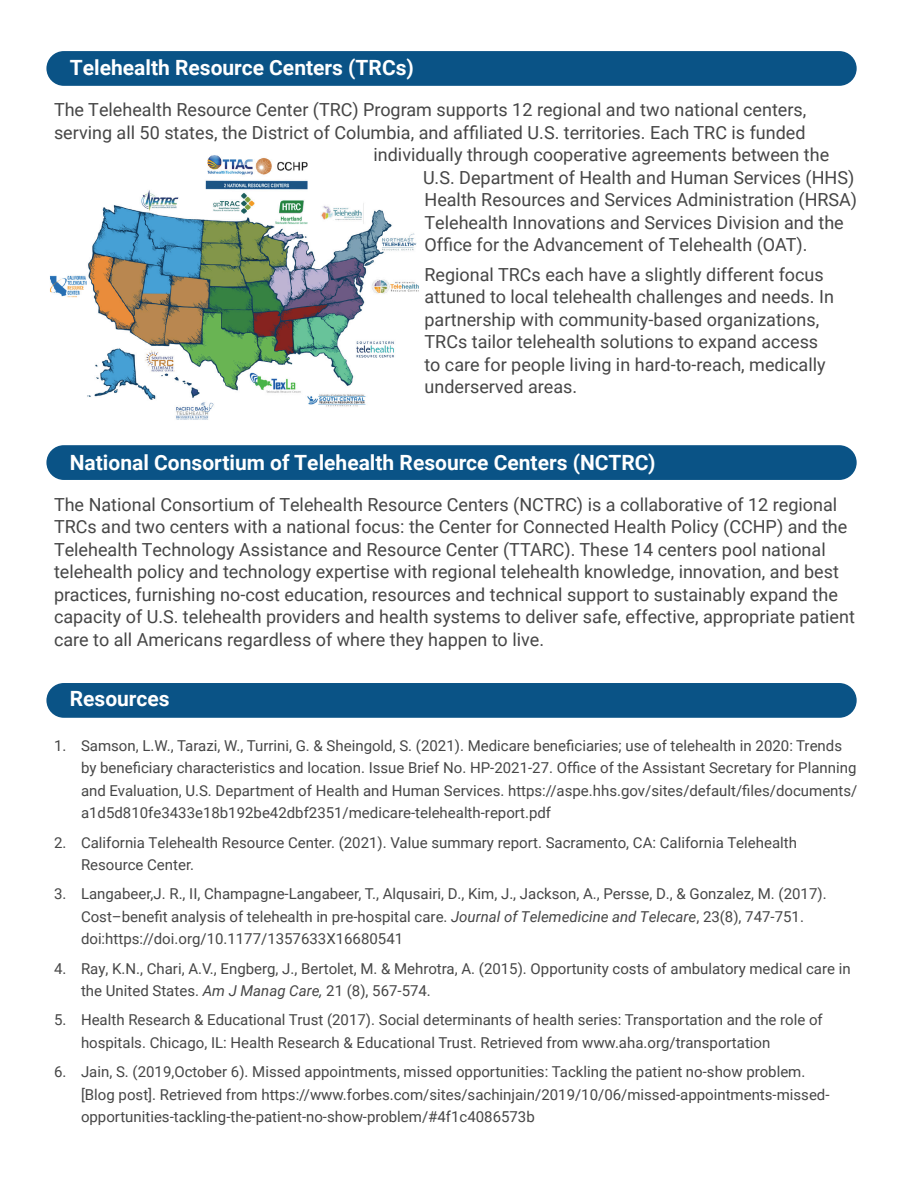
<style>
.page{position:relative;width:918px;height:1188px;background:#fff}
.page>*{position:absolute;margin:0;border:0;box-sizing:border-box;transform-origin:0 0}
.NCTRC_Subhead{font:700 21px "Roboto";color:#fff}
.NCTRC_Body_Text{font:18px/22.5px "Roboto";color:#464646}
.t1{font:15px/22.5px "Roboto";color:#464646}
.s1{font-style:italic}
</style>
<div class="page">
<div style="left:46px;top:445px;width:811px;height:35px;background:#0a5386;border-radius:17px"></div>
<div style="left:46px;top:51px;width:811px;height:35px;background:#0a5386;border-radius:17px"></div>
<div style="left:46px;top:683px;width:811px;height:35px;background:#0a5386;border-radius:17px"></div>
<img style="left:50px;top:155px;width:369px;height:265px">
<p class="NCTRC_Subhead" style="left:70px;top:52px;width:346px">Telehealth Resource Centers (TRCs)</p>
<p class="NCTRC_Body_Text" style="left:54px;top:98px;width:754px">The Telehealth Resource Center (TRC) Program supports 12 regional and two national centers,</p>
<p class="NCTRC_Body_Text" style="left:54px;top:121px;width:753px">serving all 50 states, the District of Columbia, and affiliated U.S. territories. Each TRC is funded</p>
<p class="NCTRC_Body_Text" style="left:374px;top:143px;width:457px">individually through cooperative agreements between the</p>
<p class="NCTRC_Body_Text" style="left:423px;top:166px;width:433px">U.S. Department of Health and Human Services (HHS)</p>
<p class="NCTRC_Body_Text" style="left:424px;top:188px;width:434px">Health Resources and Services Administration (HRSA)</p>
<p class="NCTRC_Body_Text" style="left:424px;top:211px;width:421px">Telehealth Innovations and Services Division and the</p>
<p class="NCTRC_Body_Text" style="left:424px;top:233px;width:384px">Office for the Advancement of Telehealth (OAT).</p>
<p class="NCTRC_Body_Text" style="left:424px;top:262px;width:411px">Regional TRCs each have a slightly different focus attuned to local telehealth challenges and needs. In partnership with community-based organizations, TRCs tailor telehealth solutions to expand access to care for people living in hard-to-reach, medically underserved areas.</p>
<p class="NCTRC_Subhead" style="left:70px;top:448px;width:587px">National Consortium of Telehealth Resource Centers (NCTRC)</p>
<p class="NCTRC_Body_Text" style="left:54px;top:492px;width:803px">The National Consortium of Telehealth Resource Centers (NCTRC) is a collaborative of 12 regional TRCs and two centers with a national focus: the Center for Connected Health Policy (CCHP) and the Telehealth Technology Assistance and Resource Center (TTARC). These 14 centers pool national telehealth policy and technology expertise with regional telehealth knowledge, innovation, and best practices, furnishing no-cost education, resources and technical support to sustainably expand the capacity of U.S. telehealth providers and health systems to deliver safe, effective, appropriate patient care to all Americans regardless of where they happen to live.</p>
<p class="NCTRC_Subhead" style="left:70px;top:684px;width:101px">Resources</p>
<p class="t1" style="left:81px;top:734px;width:778px;text-indent:-27px">1. Samson, L.W., Tarazi, W., Turrini, G. &amp; Sheingold, S. (2021). Medicare beneficiaries; use of telehealth in 2020: Trends by beneficiary characteristics and location. Issue Brief No. HP-2021-27. Office of the Assistant Secretary for Planning and Evaluation, U.S. Department of Health and Human Services. https://aspe.hhs.gov/sites/default/files/documents/ a1d5d810fe3433e18b192be42dbf2351/medicare-telehealth-report.pdf</p>
<p class="t1" style="left:81px;top:830px;width:718px;text-indent:-27px">2. California Telehealth Resource Center. (2021). Value summary report. Sacramento, CA: California Telehealth<br>Resource Center.</p>
<p class="t1" style="left:81px;top:882px;width:747px;text-indent:-27px">3. Langabeer,J. R., II, Champagne-Langabeer, T., Alqusairi, D., Kim, J., Jackson, A., Persse, D., &amp; Gonzalez, M. (2017).<br>Cost–benefit analysis of telehealth in pre-hospital care. <span class="s1">Journal of Telemedicine and Telecare</span>, 23(8), 747-751. doi:https://doi.org/10.1177/1357633X16680541</p>
<p class="t1" style="left:81px;top:956px;width:771px;text-indent:-27px">4. Ray, K.N., Chari, A.V., Engberg, J., Bertolet, M. &amp; Mehrotra, A. (2015). Opportunity costs of ambulatory medical care in the United States. <span class="s1">Am J Manag Care,</span> 21 (8), 567-574.</p>
<p class="t1" style="left:81px;top:1008px;width:743px;text-indent:-27px">5. Health Research &amp; Educational Trust (2017). Social determinants of health series: Transportation and the role of hospitals. Chicago, IL: Health Research &amp; Educational Trust. Retrieved from www.aha.org/transportation</p>
<p class="t1" style="left:81px;top:1060px;width:750px;text-indent:-27px">6. Jain, S. (2019,October 6). Missed appointments, missed opportunities: Tackling the patient no-show problem. [Blog post]. Retrieved from https://www.forbes.com/sites/sachinjain/2019/10/06/missed-appointments-missed&shy;opportunities-tackling-the-patient-no-show-problem/#4f1c4086573b</p>
</div>
